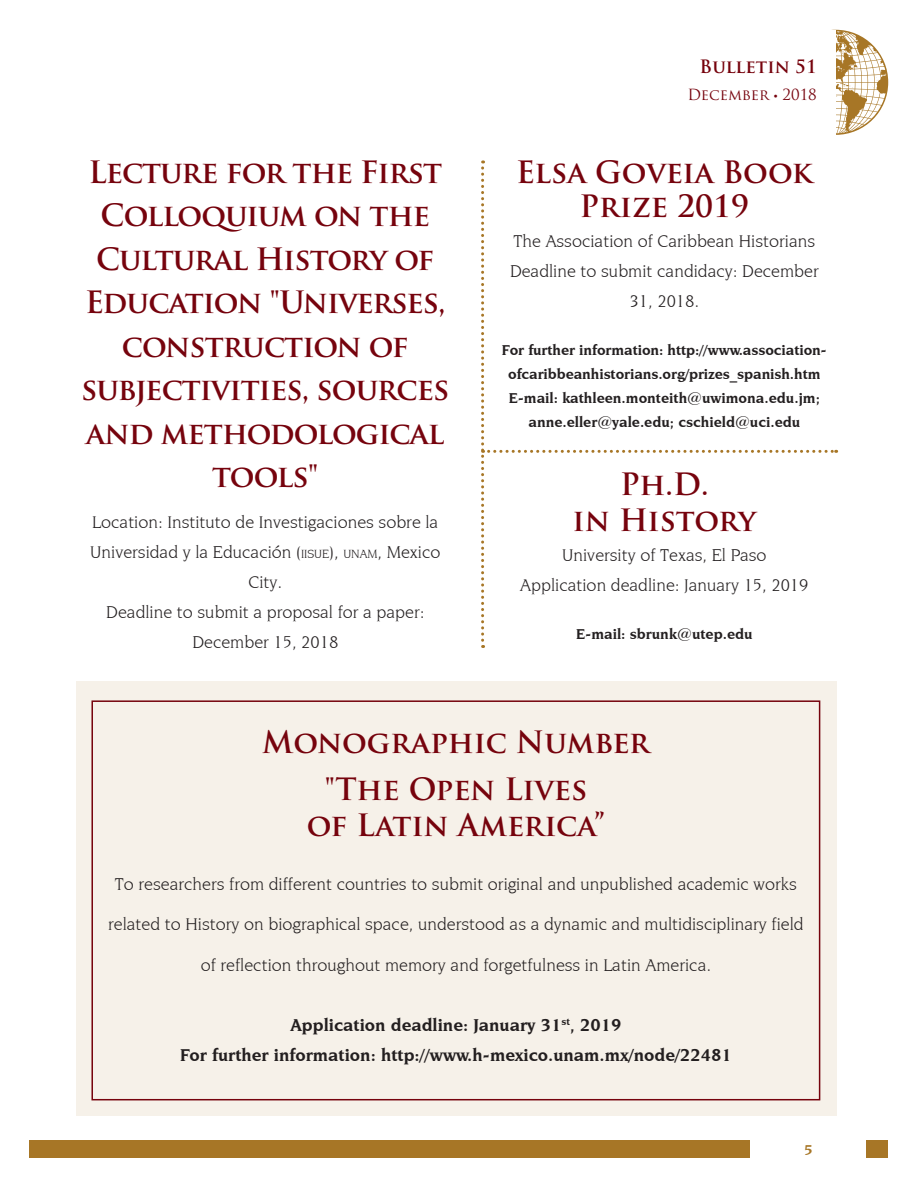
<style>
.page{position:relative;width:918px;height:1188px;background:#fff}
.page>*{position:absolute;margin:0;border:0;box-sizing:border-box;transform-origin:0 0}
.t1{font:700 30px/43.5px "Trajan Pro";letter-spacing:-.03em;color:#76030d;text-align:center}
.t2{font:700 30px/34.5px "Trajan Pro";color:#76030d;text-align:center}
.t3{font:700 30px/36px "Trajan Pro";letter-spacing:-.005em;color:#76030d;text-align:center}
.t4{font:18px/30px "Novarese IT Cby BT";color:#231f20;text-align:center}
.t5{font:700 18px/30px "Novarese IT Cby BT";color:#231f20;text-align:center}
.t6{font:700 18px "Trajan Pro";color:#76030d}
.t7{font:700 15px/24px "Novarese IT Cby BT";letter-spacing:-.005em;color:#231f20;text-align:center}
.t8{font:15px "Trajan Pro";color:#76030d}
.t9{font:700 15px "Novarese IT Cby BT";color:#a77626}
.s1{font-size:12.6px}
.s2{font-family:"Myriad Pro";font-stretch:condensed}
</style>
<div class="page">
<div style="left:30px;top:1140px;width:858px;height:18px;background:#a77626"></div>
<div style="left:751px;top:1139px;width:115px;height:21px;background:#fff"></div>
<svg style="left:836px;top:30px;width:52px;height:105px"></svg>
<svg style="left:481px;top:160px;width:356px;height:488px"></svg>
<div style="left:76px;top:682px;width:761px;height:434px;background:#f6f1e9"></div>
<div style="left:91px;top:700px;width:729px;height:400px;border:2px solid #76030d"></div>
<h1 class="t1" style="left:81px;top:151px;width:370px">Lecture for the First<br>Colloquium on the<br>Cultural History of<br>Education "Universes, construction of subjectivities, sources and methodological tools"</h1>
<p class="t4" style="left:90px;top:507px;width:352px">Location: Instituto de Investigaciones sobre la<br>Universidad y la Educación (<span class="s1">IISUE</span>), <span class="s1">UNAM</span>, Mexico<br>City.<br>Deadline to submit a proposal for a paper:<br>December 15, 2018</p>
<p class="t6" style="left:700px;top:55px;width:119px">Bulletin 51</p>
<p class="t8" style="left:687px;top:85px;width:131px">December <span class="s2">•</span> 2018</p>
<h1 class="t2" style="left:516px;top:155px;width:298px">Elsa Goveia Book<br>Prize 2019</h1>
<p class="t4" style="left:510px;top:226px;width:310px">The Association of Caribbean Historians<br>Deadline to submit candidacy: December<br>31, 2018.</p>
<p class="t7" style="left:502px;top:338px;width:326px">For further information: http://www.association&shy;ofcaribbeanhistorians.org/prizes_spanish.htm E-mail: kathleen.monteith@uwimona.edu.jm; anne.eller@yale.edu; cschield@uci.edu</p>
<h1 class="t3" style="left:573px;top:467px;width:185px">Ph.D.<br>in History</h1>
<p class="t4" style="left:520px;top:540px;width:290px">University of Texas, El Paso<br>Application deadline: January 15, 2019</p>
<p class="t7" style="left:576px;top:622px;width:178px">E-mail: sbrunk@utep.edu</p>
<h1 class="t2" style="left:262px;top:719px;width:389px;line-height:46.5px">Monographic Number "The Open Lives</h1>
<h1 class="t2" style="left:307px;top:808px;width:300px">of Latin America”</h1>
<p class="t4" style="left:115px;top:869px;width:683px">To researchers from different countries to submit original and unpublished academic works</p>
<p class="t4" style="left:108px;top:909px;width:697px">related to History on biographical space, understood as a dynamic and multidisciplinary field</p>
<p class="t4" style="left:201px;top:950px;width:512px">of reflection throughout memory and forgetfulness in Latin America.</p>
<p class="t5" style="left:180px;top:1009px;width:553px">Application deadline: January 31<sup>st</sup>, 2019<br>For further information: http://www.h-mexico.unam.mx/node/22481</p>
<p class="t9" style="left:804px;top:1141px;width:10px">5</p>
</div>
